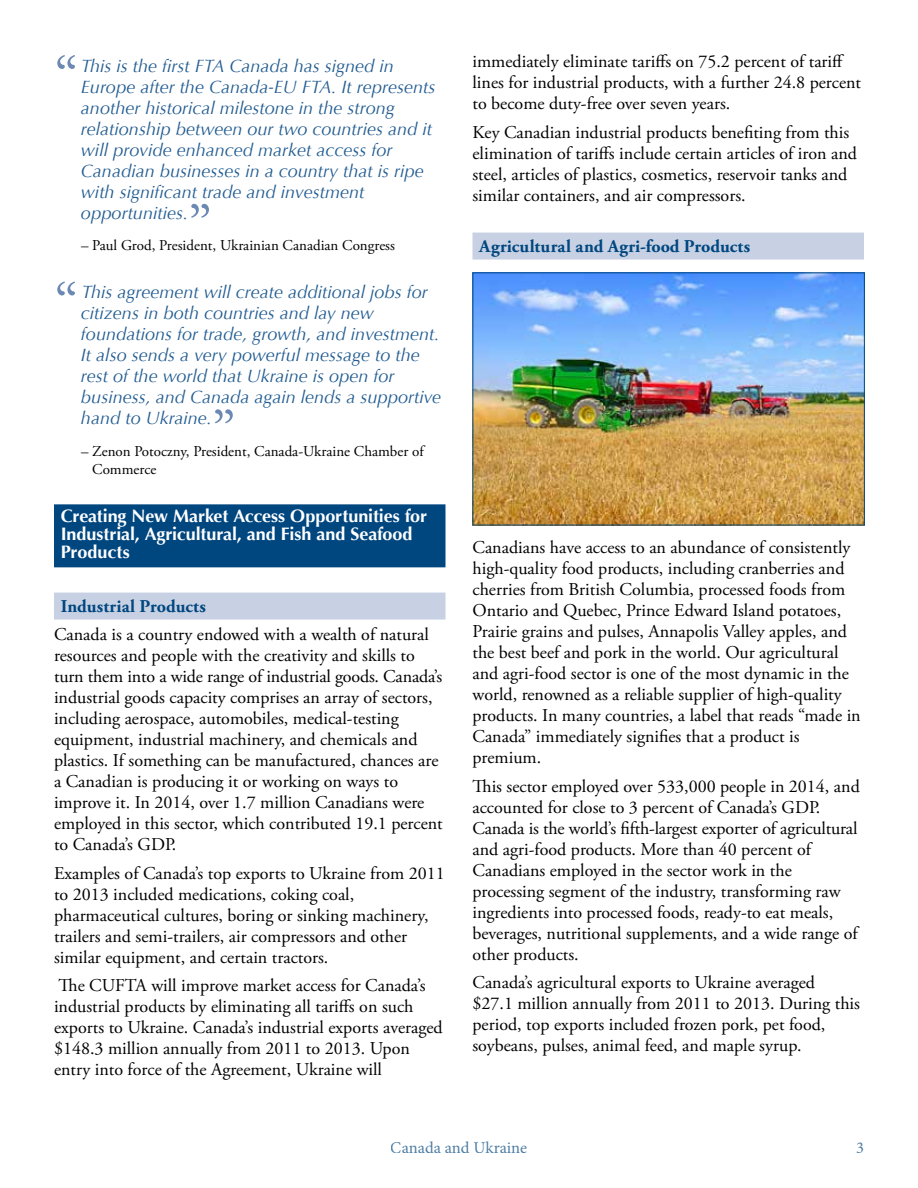
<style>
.page{position:relative;width:918px;height:1188px;background:#fff}
.page>*{position:absolute;margin:0;border:0;box-sizing:border-box;transform-origin:0 0}
.t1{font:60px "Adobe Garamond Pro";color:#6c89b4}
.t2{font:18px/21px "Adobe Garamond Pro";color:#000}
.t3{font:italic 18px/21px "Optima";color:#235d92}
.t4{font:700 18px/18px "Optima";letter-spacing:-.005em;color:#fff}
.t5{font:700 18px "Adobe Garamond Pro";letter-spacing:.01em;color:#00467f}
.t6{font:16.5px "Minion Pro";letter-spacing:-.005em;color:#00467f}
.t7{font:15px "Adobe Garamond Pro";color:#000}
</style>
<div class="page">
<div style="left:54px;top:504px;width:392px;height:63px;background:#00467f"></div>
<div style="left:54px;top:593px;width:392px;height:27px;background:#c8d1e3"></div>
<div style="left:472px;top:233px;width:392px;height:27px;background:#c8d1e3"></div>
<img style="left:474px;top:274px;width:389px;height:249px">
<div style="left:472px;top:272px;width:393px;height:253px;border:1px solid #00467f"></div>
<h1 class="t1" style="left:54px;top:42px;width:26px">“</h1>
<p class="t3" style="left:81px;top:55px;width:356px">This is the first FTA Canada has signed in Europe after the Canada-EU FTA. It represents another historical milestone in the strong relationship between our two countries and it will provide enhanced market access for Canadian businesses in a country that is ripe with significant trade and investment opportunities.</p>
<p class="t7" style="left:81px;top:237px;width:316px">– Paul Grod, President, Ukrainian Canadian Congress</p>
<h1 class="t1" style="left:188px;top:191px;width:26px">”</h1>
<h1 class="t1" style="left:54px;top:269px;width:26px">“</h1>
<p class="t3" style="left:81px;top:282px;width:362px">This agreement will create additional jobs for citizens in both countries and lay new foundations for trade, growth, and investment.<br>It also sends a very powerful message to the rest of the world that Ukraine is open for business, and Canada again lends a supportive hand to Ukraine.</p>
<p class="t7" style="left:81px;top:442px;width:344px">– Zenon Potoczny, President, Canada-Ukraine Chamber of</p>
<h1 class="t1" style="left:212px;top:396px;width:26px">”</h1>
<p class="t7" style="left:92px;top:460px;width:66px">Commerce</p>
<p class="t4" style="left:61px;top:507px;width:368px">Creating New Market Access Opportunities for<br>Industrial, Agricultural, and Fish and Seafood<br>Products</p>
<p class="t5" style="left:61px;top:596px;width:147px">Industrial Products</p>
<p class="t2" style="left:54px;top:624px;width:390px">Canada is a country endowed with a wealth of natural resources and people with the creativity and skills to turn them into a wide range of industrial goods. Canada’s industrial goods capacity comprises an array of sectors, including aerospace, automobiles, medical-testing equipment, industrial machinery, and chemicals and plastics. If something can be manufactured, chances are a Canadian is producing it or working on ways to improve it. In 2014, over 1.7 million Canadians were employed in this sector, which contributed 19.1 percent to Canada’s GDP.</p>
<p class="t2" style="left:54px;top:863px;width:392px">Examples of Canada’s top exports to Ukraine from 2011 to 2013 included medications, coking coal, pharmaceutical cultures, boring or sinking machinery, trailers and semi-trailers, air compressors and other similar equipment, and certain tractors.</p>
<p class="t2" style="left:54px;top:976px;width:390px">The CUFTA will improve market access for Canada’s industrial products by eliminating all tariffs on such exports to Ukraine. Canada’s industrial exports averaged $148.3 million annually from 2011 to 2013. Upon entry into force of the Agreement, Ukraine will</p>
<p class="t2" style="left:472px;top:51px;width:390px">immediately eliminate tariffs on 75.2 percent of tariff lines for industrial products, with a further 24.8 percent to become duty-free over seven years.</p>
<p class="t2" style="left:472px;top:122px;width:386px">Key Canadian industrial products benefiting from this elimination of tariffs include certain articles of iron and steel, articles of plastics, cosmetics, reservoir tanks and similar containers, and air compressors.</p>
<p class="t5" style="left:479px;top:236px;width:273px">Agricultural and Agri-food Products</p>
<p class="t2" style="left:472px;top:537px;width:390px">Canadians have access to an abundance of consistently high-quality food products, including cranberries and cherries from British Columbia, processed foods from Ontario and Quebec, Prince Edward Island potatoes, Prairie grains and pulses, Annapolis Valley apples, and the best beef and pork in the world. Our agricultural and agri-food sector is one of the most dynamic in the world, renowned as a reliable supplier of high-quality products. In many countries, a label that reads “made in Canada” immediately signifies that a product is premium.</p>
<p class="t2" style="left:472px;top:776px;width:389px">This sector employed over 533,000 people in 2014, and accounted for close to 3 percent of Canada’s GDP.<br>Canada is the world’s fifth-largest exporter of agricultural and agri-food products. More than 40 percent of Canadians employed in the sector work in the processing segment of the industry, transforming raw ingredients into processed foods, ready-to eat meals, beverages, nutritional supplements, and a wide range of other products.</p>
<p class="t2" style="left:472px;top:973px;width:389px">Canada’s agricultural exports to Ukraine averaged $27.1 million annually from 2011 to 2013. During this period, top exports included frozen pork, pet food, soybeans, pulses, animal feed, and maple syrup.</p>
<p class="t6" style="left:391px;top:1136px;width:138px">Canada and Ukraine</p>
<p class="t6" style="left:856px;top:1136px;width:9px">3</p>
</div>
